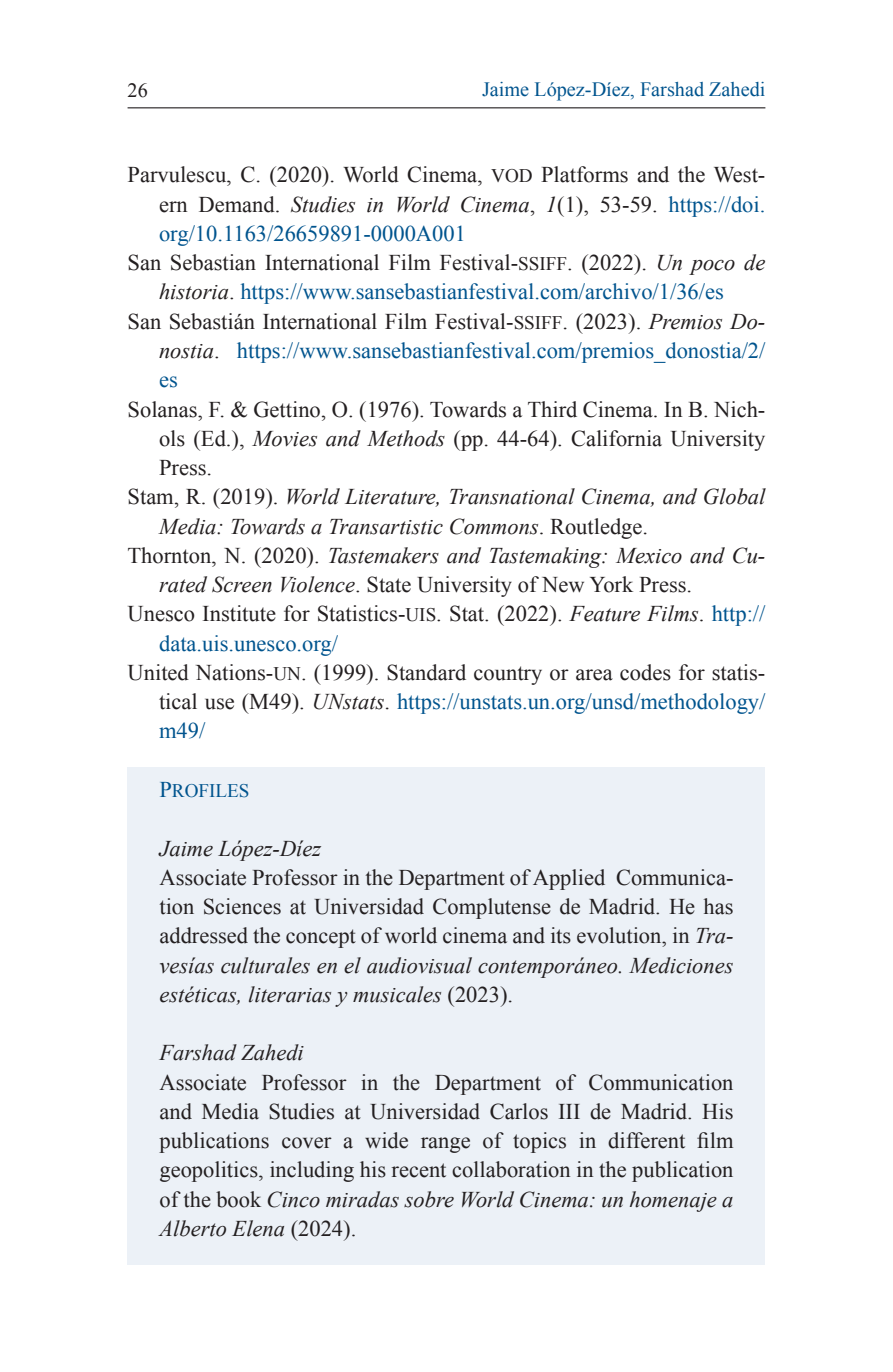
<style>
.page{position:relative;width:893px;height:1372px;background:#fff}
.page>*{position:absolute;margin:0;border:0;box-sizing:border-box;transform-origin:0 0}
.t1{font:22.5px/29.2px "Times New Roman";color:#231f20;text-align:justify}
.t2{font:22.5px "Times New Roman";color:#00548e}
.t3{font:italic 22.5px "Times New Roman";color:#231f20}
.t4{font:20.25px "Times New Roman";color:#00548e}
.t5{font:20.25px "Times New Roman";color:#231f20}
.t6{font:19.12px "Times New Roman PSMT SC850";color:#00548e}
.s1{font-family:"Times New Roman PSMT SC850";font-size:19.12px}
.s2{font-style:italic}
.s3{color:#00548e}
.s4{font-style:italic;color:#231f20}
.s5{color:#231f20}
.s6{font-style:normal}
.s7{font-size:22.5px}
</style>
<div class="page">
<hr style="left:128px;top:107px;width:637px;height:1px;background:#231f20">
<div style="left:128px;top:767px;width:637px;height:498px;background:#ecf1f7"></div>
<p class="t5" style="left:128px;top:77px;width:22px">26</p>
<p class="t4" style="left:482px;top:76px;width:285px">Jaime López-Díez, Farshad Zahedi</p>
<p class="t1" style="left:128px;top:160px;width:639px">Parvulescu, C. (2020). World Cinema, <span class="s1">VOD</span> Platforms and the West-</p>
<p class="t1" style="left:159px;top:189px;width:608px">ern Demand. <span class="s2">Studies in World Cinema</span>, <span class="s2">1</span>(1), 53-59. <span class="s3">https://doi.</span></p>
<p class="t2" style="left:159px;top:218px;width:308px">org/10.1163/26659891-0000A001</p>
<p class="t1" style="left:128px;top:248px;width:639px">San Sebastian International Film Festival-<span class="s1">SSIFF</span> . (2022). <span class="s2">Un poco de</span></p>
<p class="t2" style="left:159px;top:277px;width:566px"><span class="s4">historia</span><span class="s5">.</span> https://www.sansebastianfestival.com/archivo/1/36/es</p>
<p class="t1" style="left:128px;top:306px;width:639px">San Sebastián International Film Festival-<span class="s1">SSIFF</span> . (2023). <span class="s2">Premios Do-</span></p>
<p class="t2" style="left:159px;top:335px;width:608px"><span class="s4">nostia</span><span class="s5">.</span> https://www.sansebastianfestival.com/premios_donostia/2/</p>
<p class="t2" style="left:159px;top:364px;width:20px">es</p>
<p class="t1" style="left:128px;top:394px;width:639px">Solanas, F. &amp; Gettino, O. (1976). Towards a Third Cinema. In B. Nich-</p>
<p class="t1" style="left:159px;top:423px;width:608px">ols (Ed.), <span class="s2">Movies and Methods</span> (pp. 44-64). California University</p>
<p class="t1" style="left:159px;top:452px;width:55px">Press.</p>
<p class="t3" style="left:128px;top:481px;width:639px"><span class="s6">Stam, R. (2019).</span> World Literature, Transnational Cinema, and Global</p>
<p class="t3" style="left:159px;top:510px;width:491px">Media: Towards a Transartistic Commons<span class="s6">. Routledge.</span></p>
<p class="t3" style="left:128px;top:540px;width:639px"><span class="s6">Thornton, N. (2020).</span> Tastemakers and Tastemaking: Mexico and Cu-</p>
<p class="t1" style="left:159px;top:569px;width:535px"><span class="s2">rated Screen Violence</span>. State University of New York Press.</p>
<p class="t1" style="left:128px;top:599px;width:639px">Unesco Institute for Statistics-<span class="s1">UIS</span>. Stat. (2022). <span class="s2">Feature Films</span>. <span class="s3">http://</span></p>
<p class="t2" style="left:159px;top:628px;width:180px">data.uis.unesco.org/</p>
<p class="t1" style="left:128px;top:657px;width:639px">United Nations-<span class="s1">UN</span>. (1999). Standard country or area codes for statis-</p>
<p class="t2" style="left:159px;top:686px;width:608px"><span class="s5">tical use (M49).</span> <span class="s4">UNstats</span><span class="s5">.</span> https://unstats.un.org/unsd/methodology/</p>
<p class="t2" style="left:159px;top:715px;width:48px">m49/</p>
<p class="t6" style="left:159px;top:777px;width:92px"><span class="s7">P</span>ROFILES</p>
<p class="t3" style="left:159px;top:832px;width:163px">Jaime López-Díez</p>
<p class="t1" style="left:159px;top:862px;width:576px">Associate Professor in the Department of Applied Communica&shy;tion Sciences at Universidad Complutense de Madrid. He has addressed the concept of world cinema and its evolution, in <span class="s2">Tra&shy;vesías culturales en el audiovisual contemporáneo. Mediciones estéticas, literarias y musicales</span> (2023).</p>
<p class="t3" style="left:159px;top:1037px;width:146px">Farshad Zahedi</p>
<p class="t1" style="left:159px;top:1067px;width:576px">Associate Professor in the Department of Communication and Media Studies at Universidad Carlos III de Madrid. His publications cover a wide range of topics in different film geopolitics, including his recent collaboration in the publication of the book <span class="s2">Cinco miradas sobre World Cinema: un homenaje a Alberto Elena</span> (2024).</p>
</div>
